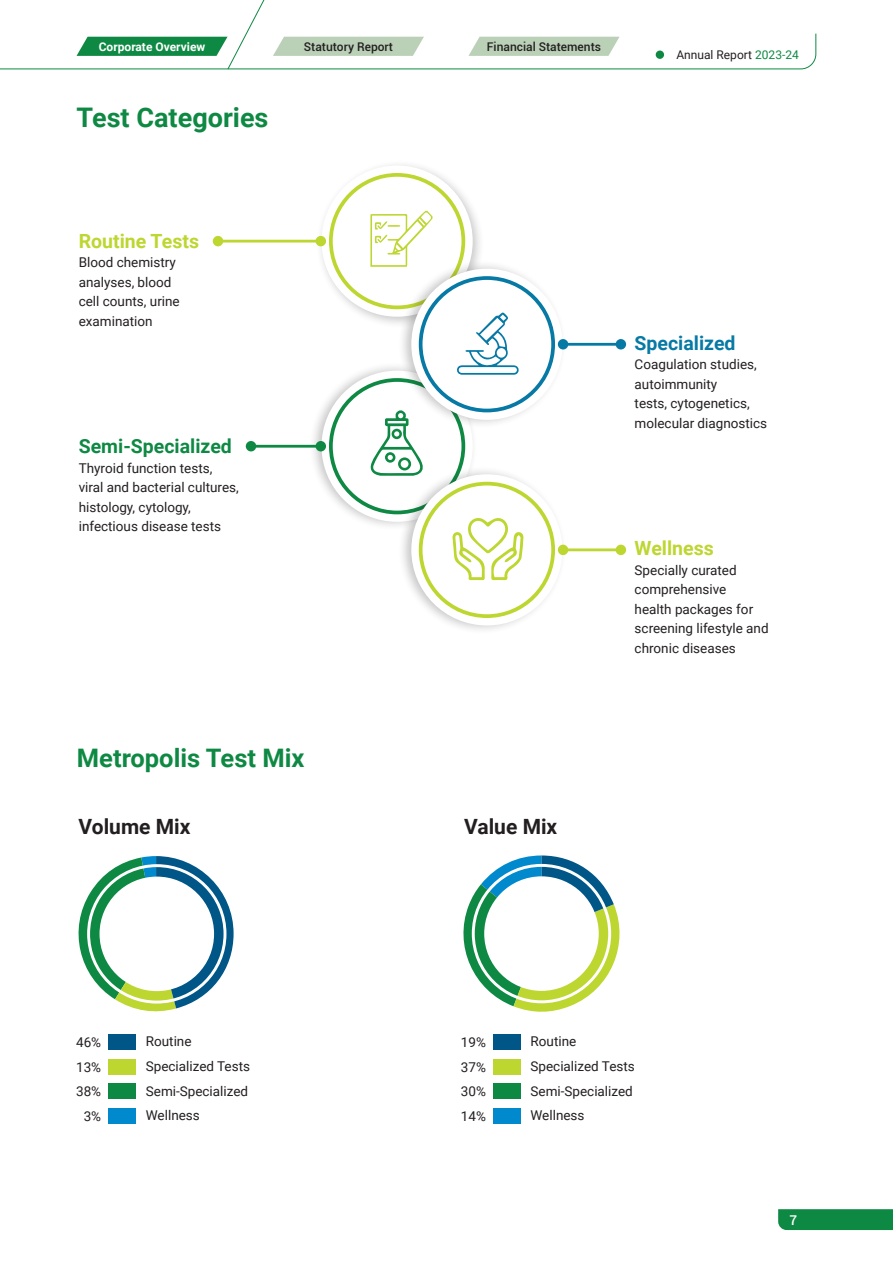
<style>
.page{position:relative;width:893px;height:1263px;background:#fff}
.page>*{position:absolute;margin:0;border:0;box-sizing:border-box;transform-origin:0 0}
.t1{font:700 27px "Roboto";color:#0e8943}
.t2{font:700 25.5px "Roboto";color:#0e8943}
.t3{font:700 21px "Roboto";color:#231f20}
.t4{font:700 19.5px "Roboto";color:#bed630}
.t5{font:700 19.5px "Roboto";color:#0e8943}
.t6{font:700 19.5px "Roboto";color:#0679a5}
.t7{font:13.5px/19.5px "Roboto";color:#231f20}
.t8{font:500 13.5px "Roboto";color:#fff}
.t9{font:500 12px "Roboto";color:#231f20}
.t10{font:12px "Roboto";color:#231f20}
.t11{font:700 12px "Roboto";color:#fff}
.s1{color:#0e8943}
</style>
<div class="page">
<div style="left:308px;top:361px;width:169px;height:169px;background:#231f20;opacity:.25"></div>
<hr style="left:249px;top:445px;width:73px;height:3px;background:#0e8943">
<div style="left:316px;top:441px;width:10px;height:10px;background:#0e8943;border-radius:50%"></div>
<div style="left:246px;top:441px;width:10px;height:10px;background:#0e8943;border-radius:50%"></div>
<hr style="left:216px;top:240px;width:106px;height:2px;background:#bed630">
<div style="left:316px;top:236px;width:10px;height:10px;background:#bed630;border-radius:50%"></div>
<div style="left:213px;top:236px;width:10px;height:10px;background:#bed630;border-radius:50%"></div>
<hr style="left:561px;top:343px;width:61px;height:3px;background:#0679a5">
<div style="left:616px;top:339px;width:10px;height:10px;background:#0679a5;border-radius:50%"></div>
<div style="left:558px;top:339px;width:10px;height:10px;background:#0679a5;border-radius:50%"></div>
<div style="left:398px;top:465px;width:169px;height:169px;background:#231f20;opacity:.25"></div>
<div style="left:411px;top:474px;width:151px;height:151px;background:#fff;border-radius:50%"></div>
<hr style="left:561px;top:548px;width:61px;height:3px;background:#bed630">
<div style="left:616px;top:545px;width:10px;height:10px;background:#bed630;border-radius:50%"></div>
<div style="left:558px;top:545px;width:10px;height:10px;background:#bed630;border-radius:50%"></div>
<svg style="left:329px;top:173px;width:226px;height:445px"></svg>
<svg style="left:78px;top:856px;width:156px;height:156px"></svg>
<div style="left:87px;top:864px;width:139px;height:139px;border:3px solid #fff;border-radius:50%"></div>
<div style="left:100px;top:876px;width:114px;height:115px;background:#fff;border-radius:50%"></div>
<div style="left:109px;top:1034px;width:27px;height:16px;background:#015688"></div>
<div style="left:109px;top:1059px;width:27px;height:15px;background:#bed630"></div>
<div style="left:109px;top:1083px;width:27px;height:16px;background:#0e8943"></div>
<div style="left:109px;top:1108px;width:27px;height:15px;background:#0089cd"></div>
<svg style="left:463px;top:855px;width:157px;height:157px"></svg>
<div style="left:472px;top:864px;width:139px;height:139px;border:3px solid #fff;border-radius:50%"></div>
<div style="left:484px;top:876px;width:115px;height:115px;background:#fff;border-radius:50%"></div>
<div style="left:494px;top:1034px;width:27px;height:16px;background:#015688"></div>
<div style="left:494px;top:1059px;width:27px;height:15px;background:#bed630"></div>
<div style="left:494px;top:1083px;width:27px;height:16px;background:#0e8943"></div>
<div style="left:494px;top:1108px;width:27px;height:15px;background:#0089cd"></div>
<svg style="left:0;top:0;width:817px;height:70px"></svg>
<div style="left:656px;top:51px;width:8px;height:8px;background:#0e8943;border-radius:50%"></div>
<div style="left:778px;top:1209px;width:115px;height:21px;background:#0e8943"></div>
<p class="t11" style="left:99px;top:38px;width:108px">Corporate Overview</p>
<p class="t9" style="left:304px;top:38px;width:91px">Statutory Report</p>
<p class="t9" style="left:487px;top:38px;width:116px">Financial Statements</p>
<h1 class="t1" style="left:77px;top:98px;width:193px">Test Categories</h1>
<p class="t10" style="left:676px;top:47px;width:124px">Annual Report <span class="s1">2023-24</span></p>
<h3 class="t4" style="left:79px;top:227px;width:122px">Routine Tests</h3>
<p class="t7" style="left:79px;top:252px;width:103px">Blood chemistry analyses, blood cell counts, urine examination</p>
<h3 class="t5" style="left:79px;top:433px;width:155px">Semi-Specialized</h3>
<p class="t7" style="left:79px;top:458px;width:162px">Thyroid function tests, viral and bacterial cultures, histology, cytology, infectious disease tests</p>
<h2 class="t2" style="left:77px;top:740px;width:229px">Metropolis Test Mix</h2>
<h3 class="t3" style="left:79px;top:811px;width:113px">Volume Mix</h3>
<h3 class="t3" style="left:464px;top:811px;width:95px">Value Mix</h3>
<h3 class="t6" style="left:635px;top:329px;width:102px">Specialized</h3>
<p class="t7" style="left:635px;top:354px;width:134px">Coagulation studies, autoimmunity<br>tests, cytogenetics, molecular diagnostics</p>
<h3 class="t4" style="left:635px;top:535px;width:81px">Wellness</h3>
<p class="t7" style="left:635px;top:560px;width:136px">Specially curated comprehensive<br>health packages for screening lifestyle and chronic diseases</p>
<p class="t7" style="left:76px;top:1029px;width:27px;line-height:24.5px;text-align:center">46%<br>13%<br>38%<br>3%</p>
<p class="t7" style="left:146px;top:1029px;width:106px;line-height:24.8px">Routine<br>Specialized Tests<br>Semi-Specialized<br>Wellness</p>
<p class="t7" style="left:461px;top:1029px;width:27px;line-height:24.5px;text-align:justify">19% 37% 30% 14%</p>
<p class="t7" style="left:531px;top:1029px;width:106px;line-height:24.8px">Routine<br>Specialized Tests<br>Semi-Specialized<br>Wellness</p>
<p class="t8" style="left:789px;top:1210px;width:9px">7</p>
</div>
